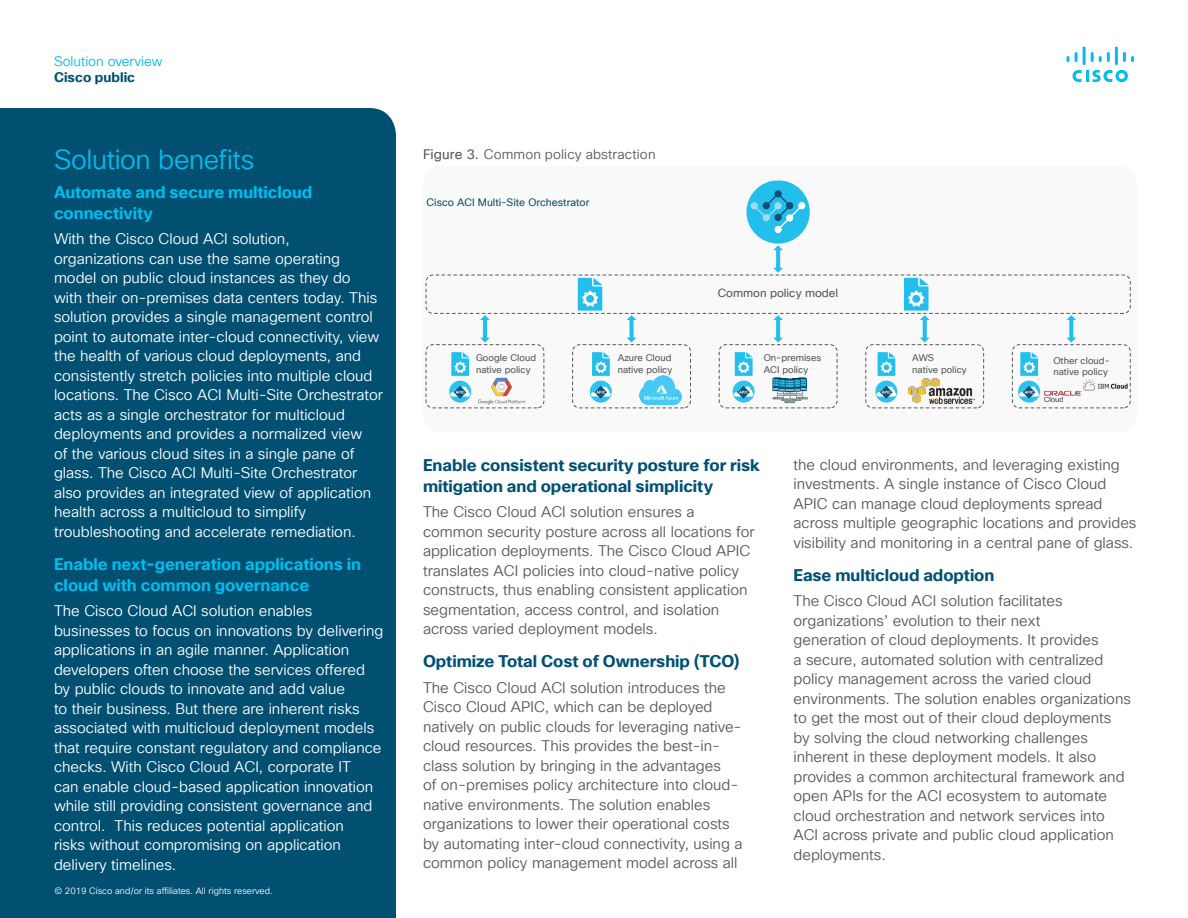
<style>
.page{position:relative;width:1188px;height:918px;background:#fff}
.page>*{position:absolute;margin:0;border:0;box-sizing:border-box;transform-origin:0 0}
.Subhead2_Indigo{font:27px "Cisco Sans TT Light";letter-spacing:-.015em;color:#01bcec}
.Subhead3_Indigo{font:700 16.5px/21px "Cisco Sans TT";letter-spacing:-.005em;color:#005073}
.Subhead3_Indigo-2{font:700 16.5px/21px "Cisco Sans TT";letter-spacing:-.005em;color:#01bcec}
.Body{font:15px/19.5px "Cisco Sans TT Light";color:#57585a}
.Body-2{font:15px/19.5px "Cisco Sans TT Light";color:#fff}
.FigureCaption{font:13.5px "Cisco Sans TT Light";letter-spacing:.01em;color:#57585a}
.t1{font:13.5px "Cisco Sans TT Light";color:#01bcec}
.t2{font:700 13.5px "Cisco Sans TT";color:#005073}
.t3{font:11.55px "Cisco Sans TT";color:#57585a}
.t4{font:10.5px "Cisco Sans TT";color:#0f5073}
.t5{font:9.45px/11.2px "Cisco Sans TT";color:#57585a}
.Footer_white{font:9px "Cisco Sans TT Light";color:#fff}
.s1{font-family:"Cisco Sans TT"}
</style>
<div class="page">
<svg style="left:1073px;top:70px;width:55px;height:12px"></svg>
<svg style="left:1067px;top:56px;width:2px;height:6px"></svg>
<svg style="left:1075px;top:52px;width:3px;height:10px"></svg>
<hr style="left:1083px;top:47px;width:3px;height:18px;background:#01bcec">
<svg style="left:1091px;top:52px;width:19px;height:10px"></svg>
<hr style="left:1115px;top:47px;width:3px;height:18px;background:#01bcec">
<svg style="left:1123px;top:52px;width:11px;height:10px"></svg>
<div style="left:423px;top:166px;width:714px;height:266px;background:#f9f9f9;border-radius:18px"></div>
<div style="left:746px;top:180px;width:64px;height:64px;background:#22beec;border-radius:50%"></div>
<div style="left:775px;top:226px;width:7px;height:7px;background:#fff;border-radius:50%"></div>
<div style="left:798px;top:202px;width:7px;height:7px;background:#fff;border-radius:50%"></div>
<div style="left:751px;top:202px;width:7px;height:7px;background:#a0daf4;border-radius:50%"></div>
<svg style="left:752px;top:192px;width:52px;height:39px"></svg>
<svg style="left:578px;top:278px;width:24px;height:33px"></svg>
<div style="left:586px;top:295px;width:8px;height:8px;background:#22beec;border-radius:50%"></div>
<svg style="left:480px;top:315px;width:10px;height:28px"></svg>
<svg style="left:627px;top:315px;width:9px;height:28px"></svg>
<svg style="left:773px;top:315px;width:10px;height:28px"></svg>
<svg style="left:773px;top:245px;width:10px;height:28px"></svg>
<svg style="left:904px;top:278px;width:25px;height:65px"></svg>
<svg style="left:1067px;top:315px;width:9px;height:28px"></svg>
<div style="left:426px;top:275px;width:705px;height:39px;border:1px dashed #57585a;border-radius:7px"></div>
<div style="left:426px;top:344px;width:118px;height:64px;border:1px dashed #57585a;border-radius:7px"></div>
<div style="left:572px;top:344px;width:119px;height:64px;border:1px dashed #57585a;border-radius:7px"></div>
<div style="left:719px;top:344px;width:119px;height:64px;border:1px dashed #57585a;border-radius:7px"></div>
<div style="left:865px;top:344px;width:119px;height:64px;border:1px dashed #57585a;border-radius:7px"></div>
<div style="left:1012px;top:344px;width:119px;height:64px;border:1px dashed #57585a;border-radius:7px"></div>
<svg style="left:451px;top:352px;width:18px;height:24px"></svg>
<div style="left:449px;top:381px;width:22px;height:22px;background:#2ec3ec;border-radius:50%"></div>
<div style="left:450px;top:392px;width:20px;height:5px;background:#fff;border-radius:2px"></div>
<div style="left:455px;top:389px;width:14px;height:5px;background:#fff;border-radius:2px"></div>
<svg style="left:454px;top:386px;width:12px;height:13px"></svg>
<svg style="left:456px;top:387px;width:11px;height:7px"></svg>
<svg style="left:592px;top:352px;width:18px;height:24px"></svg>
<svg style="left:590px;top:381px;width:22px;height:22px"></svg>
<div style="left:591px;top:392px;width:20px;height:5px;background:#fff;border-radius:2px"></div>
<svg style="left:594px;top:386px;width:13px;height:13px"></svg>
<svg style="left:596px;top:387px;width:12px;height:7px"></svg>
<svg style="left:735px;top:352px;width:18px;height:24px"></svg>
<svg style="left:733px;top:381px;width:22px;height:22px"></svg>
<div style="left:734px;top:392px;width:20px;height:5px;background:#fff;border-radius:2px"></div>
<div style="left:738px;top:389px;width:14px;height:5px;background:#fff;border-radius:2px"></div>
<svg style="left:737px;top:386px;width:13px;height:13px"></svg>
<svg style="left:739px;top:387px;width:11px;height:7px"></svg>
<svg style="left:878px;top:352px;width:17px;height:24px"></svg>
<div style="left:875px;top:381px;width:22px;height:22px;background:#2ec3ec;border-radius:50%"></div>
<div style="left:876px;top:392px;width:20px;height:5px;background:#fff;border-radius:2px"></div>
<div style="left:881px;top:389px;width:14px;height:5px;background:#fff;border-radius:2px"></div>
<svg style="left:880px;top:386px;width:13px;height:13px"></svg>
<svg style="left:882px;top:387px;width:11px;height:7px"></svg>
<svg style="left:1020px;top:352px;width:18px;height:24px"></svg>
<div style="left:1018px;top:381px;width:22px;height:22px;background:#2ec3ec;border-radius:50%"></div>
<div style="left:1019px;top:392px;width:20px;height:5px;background:#fff;border-radius:2px"></div>
<div style="left:1024px;top:389px;width:14px;height:5px;background:#fff;border-radius:2px"></div>
<svg style="left:1023px;top:386px;width:12px;height:13px"></svg>
<svg style="left:1024px;top:387px;width:12px;height:7px"></svg>
<svg style="left:772px;top:377px;width:36px;height:26px"></svg>
<img style="left:1044px;top:391px;width:38px;height:11px">
<img style="left:1084px;top:380px;width:44px;height:11px">
<img style="left:908px;top:379px;width:66px;height:24px">
<img style="left:474px;top:377px;width:56px;height:31px">
<img style="left:639px;top:376px;width:42px;height:28px">
<div style="left:0;top:108px;width:396px;height:810px;background:#015072"></div>
<p class="t1" style="left:54px;top:52px;width:110px">Solution overview</p>
<p class="t2" style="left:54px;top:68px;width:83px">Cisco public</p>
<p class="Subhead2_Indigo" style="left:54px;top:142px;width:202px">Solution benefits</p>
<p class="Subhead3_Indigo-2" style="left:54px;top:182px;width:260px">Automate and secure multicloud connectivity</p>
<p class="Body-2" style="left:54px;top:230px;width:331px">With the Cisco Cloud ACI solution, organizations can use the same operating model on public cloud instances as they do<br>with their on-premises data centers today. This solution provides a single management control point to automate inter-cloud connectivity, view the health of various cloud deployments, and consistently stretch policies into multiple cloud locations. The Cisco ACI Multi-Site Orchestrator acts as a single orchestrator for multicloud deployments and provides a normalized view<br>of the various cloud sites in a single pane of glass. The Cisco ACI Multi-Site Orchestrator also provides an integrated view of application health across a multicloud to simplify troubleshooting and accelerate remediation.</p>
<p class="Subhead3_Indigo-2" style="left:54px;top:554px;width:309px">Enable next-generation applications in cloud with common governance</p>
<p class="Body-2" style="left:54px;top:602px;width:331px">The Cisco Cloud ACI solution enables businesses to focus on innovations by delivering applications in an agile manner. Application developers often choose the services offered by public clouds to innovate and add value<br>to their business. But there are inherent risks associated with multicloud deployment models that require constant regulatory and compliance checks. With Cisco Cloud ACI, corporate IT<br>can enable cloud-based application innovation while still providing consistent governance and control. This reduces potential application<br>risks without compromising on application delivery timelines.</p>
<p class="Footer_white" style="left:54px;top:885px;width:220px">© 2019 Cisco and/or its affiliates. All rights reserved.</p>
<p class="FigureCaption" style="left:423px;top:145px;width:234px"><span class="s1">Figure 3.</span> Common policy abstraction</p>
<p class="t4" style="left:427px;top:195px;width:164px">Cisco ACI Multi-Site Orchestrator</p>
<p class="t3" style="left:718px;top:285px;width:122px">Common policy model</p>
<p class="t5" style="left:476px;top:353px;width:62px">Google Cloud native policy</p>
<p class="t5" style="left:618px;top:353px;width:56px">Azure Cloud native policy</p>
<p class="t5" style="left:764px;top:353px;width:59px">On-premises<br>ACI policy</p>
<p class="t5" style="left:912px;top:353px;width:56px">AWS<br>native policy</p>
<p class="t5" style="left:1053px;top:355px;width:58px">Other cloud&shy;native policy</p>
<p class="Subhead3_Indigo" style="left:423px;top:455px;width:338px">Enable consistent security posture for risk mitigation and operational simplicity</p>
<p class="Body" style="left:423px;top:503px;width:333px">The Cisco Cloud ACI solution ensures a common security posture across all locations for application deployments. The Cisco Cloud APIC translates ACI policies into cloud-native policy constructs, thus enabling consistent application segmentation, access control, and isolation across varied deployment models.</p>
<p class="Subhead3_Indigo" style="left:423px;top:652px;width:318px">Optimize Total Cost of Ownership (TCO)</p>
<p class="Body" style="left:423px;top:678px;width:321px">The Cisco Cloud ACI solution introduces the Cisco Cloud APIC, which can be deployed natively on public clouds for leveraging native&shy;cloud resources. This provides the best-in&shy;class solution by bringing in the advantages<br>of on-premises policy architecture into cloud&shy;native environments. The solution enables organizations to lower their operational costs by automating inter-cloud connectivity, using a common policy management model across all</p>
<p class="Body" style="left:794px;top:455px;width:345px">the cloud environments, and leveraging existing investments. A single instance of Cisco Cloud APIC can manage cloud deployments spread across multiple geographic locations and provides visibility and monitoring in a central pane of glass.</p>
<p class="Subhead3_Indigo" style="left:794px;top:565px;width:202px">Ease multicloud adoption</p>
<p class="Body" style="left:794px;top:592px;width:339px">The Cisco Cloud ACI solution facilitates organizations’ evolution to their next<br>generation of cloud deployments. It provides<br>a secure, automated solution with centralized policy management across the varied cloud environments. The solution enables organizations to get the most out of their cloud deployments by solving the cloud networking challenges inherent in these deployment models. It also provides a common architectural framework and open APIs for the ACI ecosystem to automate cloud orchestration and network services into ACI across private and public cloud application deployments.</p>
</div>
